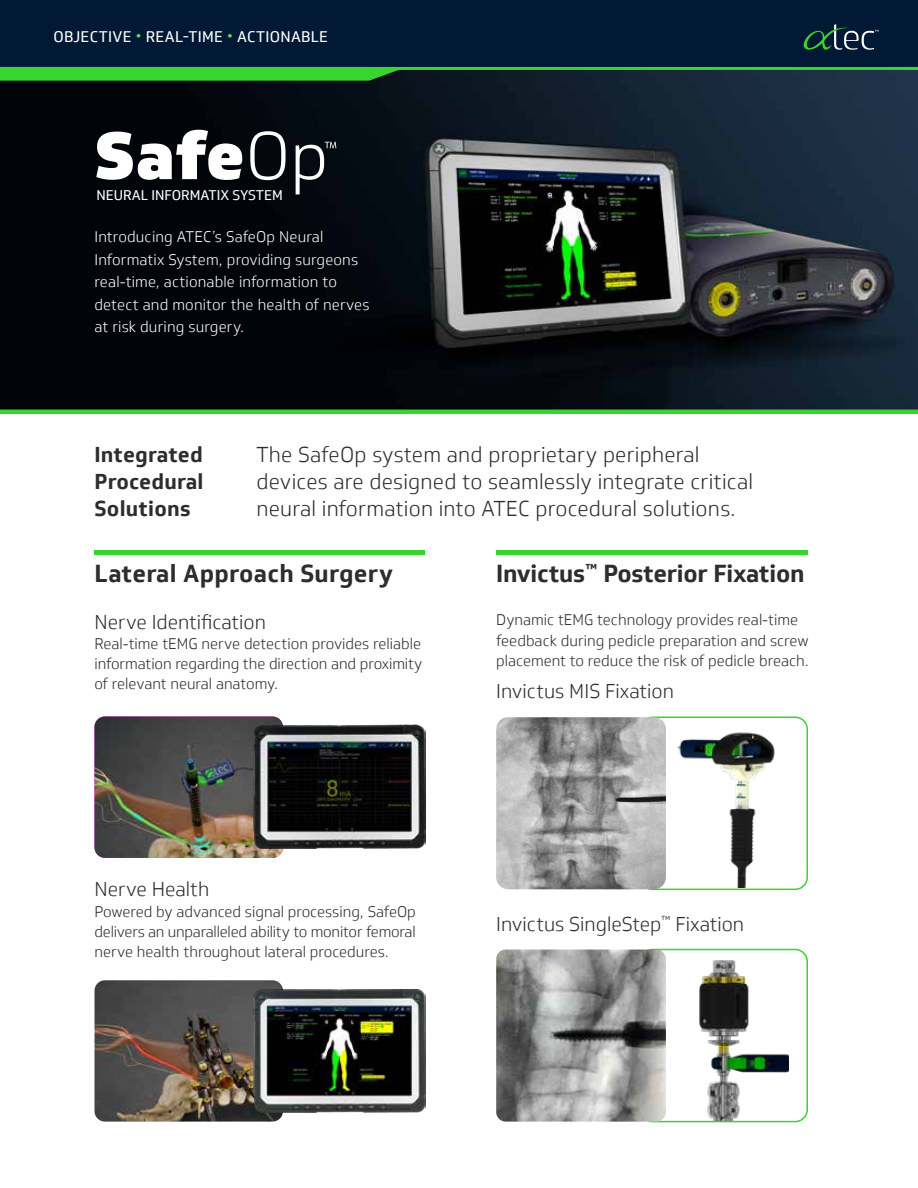
<style>
.page{position:relative;width:918px;height:1188px;background:#fff}
.page>*{position:absolute;margin:0;border:0;box-sizing:border-box;transform-origin:0 0}
.t1{font:900 65.85px "Soleto";color:#fff}
.t2{font:700 24px "Soleto";letter-spacing:-.01em;color:#2c2d2e}
.t3{font:700 24px "Soleto";letter-spacing:.01em;color:#2c2d2e}
.t4{font:300 21px/27px "Soleto";letter-spacing:.01em;color:#2c2d2e}
.t5{font:700 21px/27px "Soleto";letter-spacing:.01em;color:#2c2d2e;text-align:justify}
.t6{font:300 19.5px "Soleto";color:#2c2d2e}
.t7{font:300 15px/20.2px "Soleto";color:#2c2d2e;text-align:justify}
.t8{font:300 15px/22.5px "Soleto";letter-spacing:.01em;color:#fff}
.t9{font:15px "Soleto";letter-spacing:.02em;color:#fff}
.t10{font:13.65px "Soleto";color:#fff}
.s1{color:#60dd59}
.s2{font-weight:300}
</style>
<div class="page">
<img style="left:689px;top:948px;width:100px;height:171px">
<div style="left:640px;top:717px;width:168px;height:173px;border:2px solid #38d430;border-radius:12px"></div>
<div style="left:640px;top:949px;width:168px;height:173px;border:2px solid #38d430;border-radius:12px"></div>
<img style="left:94px;top:717px;width:189px;height:141px">
<img style="left:0;top:70px;width:918px;height:340px">
<div style="left:0;top:0;width:918px;height:68px;background:#011935"></div>
<svg style="left:0;top:70px;width:403px;height:11px;background:#34c42d"></svg>
<hr style="left:0;top:67px;width:918px;height:3px;background:#38d430">
<hr style="left:0;top:410px;width:918px;height:4px;background:#38d430">
<svg style="left:803px;top:24px;width:76px;height:26px"></svg>
<hr style="left:94px;top:550px;width:331px;height:4px;background:#38d430">
<hr style="left:496px;top:550px;width:312px;height:4px;background:#38d430">
<img style="left:254px;top:724px;width:171px;height:125px">
<svg style="left:325px;top:142px;width:11px;height:6px"></svg>
<img style="left:94px;top:980px;width:189px;height:142px">
<img style="left:254px;top:989px;width:171px;height:124px">
<img style="left:666px;top:732px;width:123px;height:156px">
<img style="left:496px;top:717px;width:170px;height:172px">
<img style="left:496px;top:950px;width:170px;height:172px">
<p class="t9" style="left:53px;top:28px;width:276px">OBJECTIVE <span class="s1">•</span> REAL-TIME <span class="s1">•</span> ACTIONABLE</p>
<h1 class="t1" style="left:94px;top:113px;width:235px">Safe<span class="s2">Op</span></h1>
<p class="t10" style="left:96px;top:187px;width:188px">NEURAL INFORMATIX SYSTEM</p>
<p class="t8" style="left:94px;top:226px;width:277px">Introducing ATEC’s SafeOp Neural Informatix System, providing surgeons real-time, actionable information to detect and monitor the health of nerves at risk during surgery.</p>
<h3 class="t5" style="left:95px;top:442px;width:111px">Integrated Procedural Solutions</h3>
<h3 class="t4" style="left:256px;top:442px;width:498px">The SafeOp system and proprietary peripheral devices are designed to seamlessly integrate critical neural information into ATEC procedural solutions.</h3>
<h2 class="t3" style="left:94px;top:558px;width:300px">Lateral Approach Surgery</h2>
<h2 class="t2" style="left:496px;top:558px;width:310px">Invictus<sup>™</sup> Posterior Fixation</h2>
<h3 class="t6" style="left:94px;top:610px;width:173px">Nerve Identification</h3>
<p class="t7" style="left:94px;top:634px;width:330px">Real-time tEMG nerve detection provides reliable information regarding the direction and proximity of relevant neural anatomy.</p>
<h3 class="t6" style="left:94px;top:878px;width:116px">Nerve Health</h3>
<p class="t7" style="left:94px;top:901px;width:323px">Powered by advanced signal processing, SafeOp delivers an unparalleled ability to monitor femoral nerve health throughout lateral procedures.</p>
<p class="t7" style="left:496px;top:610px;width:314px;text-align:left">Dynamic tEMG technology provides real-time feedback during pedicle preparation and screw placement to reduce the risk of pedicle breach.</p>
<h3 class="t6" style="left:496px;top:680px;width:179px">Invictus MIS Fixation</h3>
<h3 class="t6" style="left:496px;top:913px;width:249px">Invictus SingleStep<sup>™</sup> Fixation</h3>
</div>
